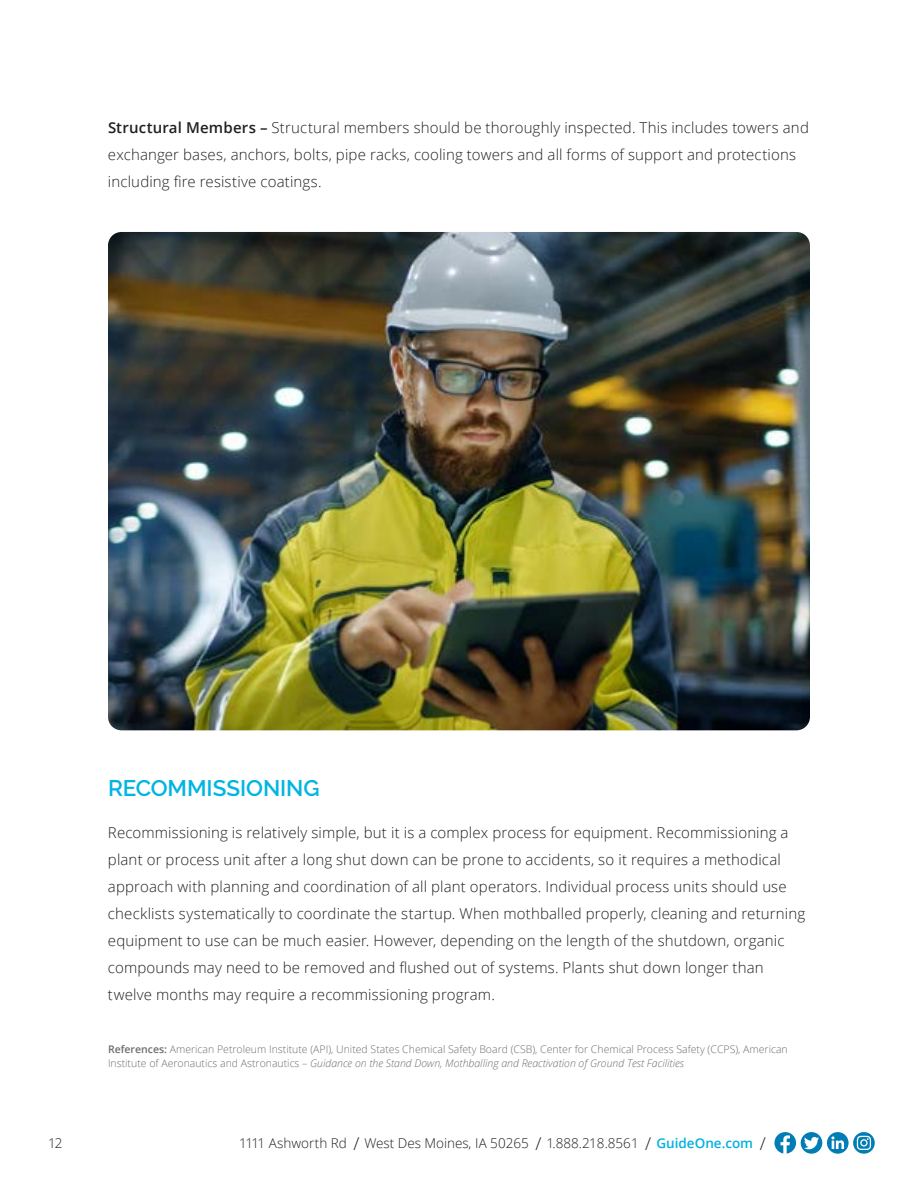
<style>
.page{position:relative;width:918px;height:1188px;background:#fff}
.page>*{position:absolute;margin:0;border:0;box-sizing:border-box;transform-origin:0 0}
.Bullet_List_-_Tertia{font:600 22.5px "Raleway";letter-spacing:-.005em;color:#00b5e1}
.Intro_Copy{font:300 15px/27px "Open Sans";letter-spacing:.01em;color:#231f20}
.t1{font:300 13.5px "Open Sans";color:#231f20}
.Legal{font:300 10.5px/13.5px "Open Sans";color:#6c6d70}
.s1{font-weight:600}
.s2{font-style:italic}
.s3{font-size:17.7px}
.s4{font-weight:600;color:#00b2e0}
</style>
<div class="page">
<svg style="left:774px;top:1132px;width:22px;height:22px"></svg>
<div style="left:801px;top:1132px;width:21px;height:22px;background:#007db5;border-radius:50%"></div>
<svg style="left:804px;top:1137px;width:15px;height:12px"></svg>
<svg style="left:827px;top:1132px;width:22px;height:22px"></svg>
<svg style="left:831px;top:1136px;width:13px;height:13px"></svg>
<svg style="left:853px;top:1132px;width:22px;height:22px"></svg>
<svg style="left:857px;top:1136px;width:14px;height:14px"></svg>
<img style="left:108px;top:232px;width:702px;height:498px">
<p class="Intro_Copy" style="left:108px;top:114px;width:702px"><span class="s1">Structural Members –</span> Structural members should be thoroughly inspected. This includes towers and exchanger bases, anchors, bolts, pipe racks, cooling towers and all forms of support and protections including fire resistive coatings.</p>
<p class="Bullet_List_-_Tertia" style="left:108px;top:776px;width:213px">RECOMMISSIONING</p>
<p class="Intro_Copy" style="left:108px;top:819px;width:699px">Recommissioning is relatively simple, but it is a complex process for equipment. Recommissioning a plant or process unit after a long shut down can be prone to accidents, so it requires a methodical approach with planning and coordination of all plant operators. Individual process units should use checklists systematically to coordinate the startup. When mothballed properly, cleaning and returning equipment to use can be much easier. However, depending on the length of the shutdown, organic compounds may need to be removed and flushed out of systems. Plants shut down longer than twelve months may require a recommissioning program.</p>
<p class="Legal" style="left:108px;top:1042px;width:681px"><span class="s1">References:</span> American Petroleum Institute (API), United States Chemical Safety Board (CSB), Center for Chemical Process Safety (CCPS), American<br>Institute of Aeronautics and Astronautics – <span class="s2">Guidance on the Stand Down, Mothballing and Reactivation of Ground Test Facilities</span></p>
<p class="t1" style="left:48px;top:1134px;width:16px">12</p>
<p class="t1" style="left:239px;top:1134px;width:528px">1111 Ashworth Rd <span class="s3">/</span> West Des Moines, IA 50265 <span class="s3">/</span> 1.888.218.8561 <span class="s3">/</span> <span class="s4">GuideOne.com</span> <span class="s3">/</span></p>
</div>
